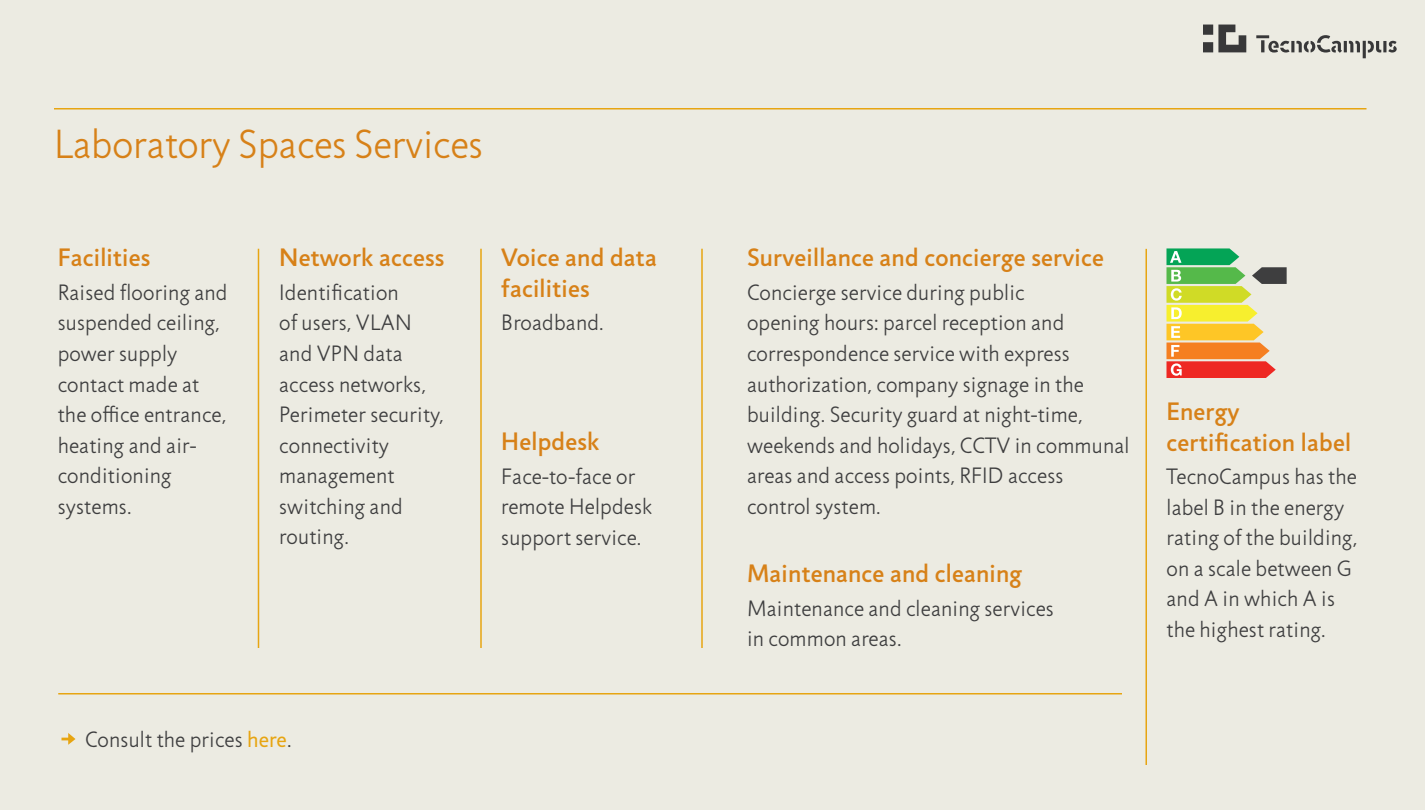
<style>
.page{position:relative;width:1425px;height:810px;background:#ecebe2}
.page>*{position:absolute;margin:0;border:0;box-sizing:border-box;transform-origin:0 0}
.t1{font:300 41.17px "Jigsaw";color:#d78118}
.t2{font:500 25.5px/30.5px "Jigsaw";letter-spacing:.01em;color:#d78118}
.t3{font:300 22.5px/30.5px "Jigsaw";letter-spacing:.01em;color:#3e3e3f}
.s1{font-weight:400;color:#e7a512}
</style>
<div class="page">
<svg style="left:1256px;top:35px;width:141px;height:23px"></svg>
<svg style="left:1203px;top:25px;width:43px;height:27px"></svg>
<hr style="left:258px;top:249px;width:1px;height:399px;background:#e7a512">
<hr style="left:480px;top:249px;width:2px;height:399px;background:#e7a512">
<hr style="left:1146px;top:249px;width:1px;height:516px;background:#e7a512">
<hr style="left:701px;top:249px;width:2px;height:399px;background:#e7a512">
<hr style="left:54px;top:108px;width:1312px;height:2px;background:#e7a512">
<svg style="left:1166px;top:248px;width:121px;height:130px"></svg>
<hr style="left:58px;top:693px;width:1064px;height:1px;background:#e7a512">
<svg style="left:62px;top:733px;width:13px;height:12px"></svg>
<h1 class="t1" style="left:54px;top:121px;width:430px">Laboratory Spaces Services</h1>
<p class="t2" style="left:58px;top:242px;width:94px">Facilities</p>
<p class="t3" style="left:58px;top:277px;width:171px">Raised flooring and suspended ceiling, power supply contact made at the office entrance, heating and air&shy;conditioning systems.</p>
<p class="t2" style="left:279px;top:242px;width:167px">Network access</p>
<p class="t3" style="left:279px;top:277px;width:166px">Identification<br>of users, VLAN and VPN data access networks,<br>Perimeter security, connectivity management switching and routing.</p>
<p class="t2" style="left:501px;top:242px;width:157px">Voice and data facilities</p>
<p class="t3" style="left:501px;top:308px;width:104px">Broadband.</p>
<p class="t2" style="left:501px;top:426px;width:100px">Helpdesk</p>
<p class="t3" style="left:501px;top:461px;width:152px">Face-to-face or remote Helpdesk support service.</p>
<p class="t3" style="left:85px;top:724px;width:208px">Consult the prices <span class="s1">here</span>.</p>
<p class="t2" style="left:747px;top:242px;width:358px">Surveillance and concierge service</p>
<p class="t3" style="left:747px;top:277px;width:384px">Concierge service during public<br>opening hours: parcel reception and correspondence service with express authorization, company signage in the building. Security guard at night-time, weekends and holidays, CCTV in communal areas and access points, RFID access control system.</p>
<p class="t2" style="left:747px;top:558px;width:277px">Maintenance and cleaning</p>
<p class="t3" style="left:747px;top:593px;width:308px">Maintenance and cleaning services in common areas.</p>
<p class="t2" style="left:1166px;top:396px;width:186px">Energy certification label</p>
<p class="t3" style="left:1166px;top:462px;width:192px">TecnoCampus has the label B in the energy rating of the building, on a scale between G and A in which A is the highest rating.</p>
</div>
